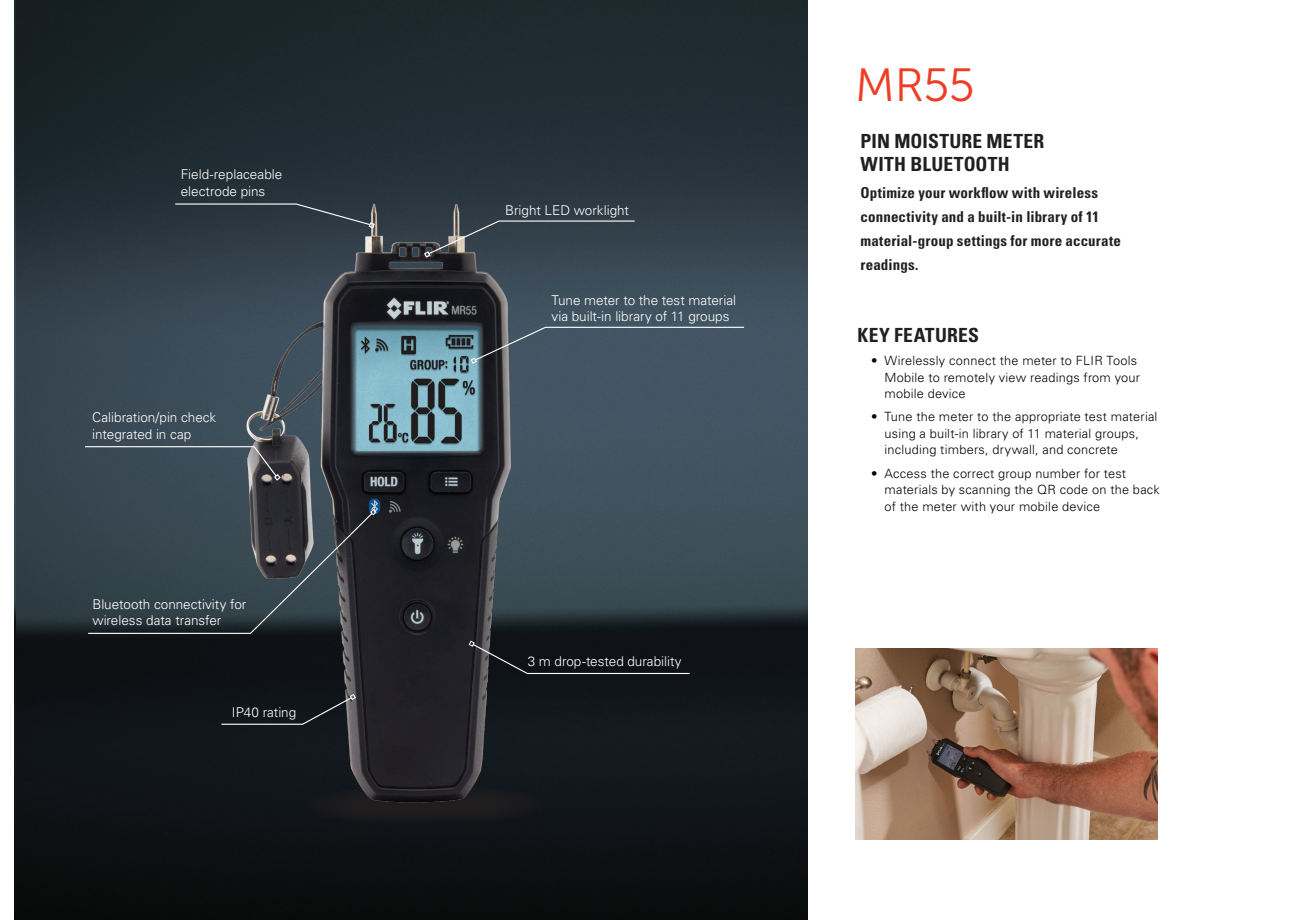
<style>
.page{position:relative;width:1290px;height:920px;background:#fff}
.page>*{position:absolute;margin:0;border:0;box-sizing:border-box;transform-origin:0 0}
.Spread_Headlines{font:46.5px "Museo Sans 300";color:#ef3c24}
.intro_text{font:19.5px/23.4px "Univers LTCYR 67 Bold Cond";letter-spacing:.015em;color:#231f20}
.intro_text-2{font:15px/24px "Univers LTCYR 67 Bold Cond";letter-spacing:.01em;color:#231f20}
.text{font:300 13.5px/16.5px "Univers LT Std";color:#fff}
.t1{font:300 12.75px/16.5px "Univers LT Std";letter-spacing:.015em;color:#040503}
</style>
<div class="page">
<img style="left:15px;top:0;width:793px;height:920px">
<img style="left:14px;top:0;width:1px;height:920px">
<img style="left:241px;top:140px;width:365px;height:725px">
<svg style="left:174px;top:203px;width:201px;height:26px;background:#354048"></svg>
<svg style="left:220px;top:693px;width:136px;height:32px;background:#1f2428"></svg>
<svg style="left:84px;top:446px;width:197px;height:35px;background:#46535c"></svg>
<svg style="left:87px;top:508px;width:290px;height:126px;background:#354047"></svg>
<svg style="left:468px;top:640px;width:223px;height:35px;background:#1b1e22"></svg>
<svg style="left:470px;top:326px;width:275px;height:39px;background:#485965"></svg>
<svg style="left:423px;top:220px;width:213px;height:38px;background:#3f4a53"></svg>
<img style="left:855px;top:649px;width:303px;height:191px">
<p class="text" style="left:181px;top:166px;width:103px">Field-replaceable electrode pins</p>
<p class="text" style="left:92px;top:409px;width:126px">Calibration/pin check integrated in cap</p>
<p class="text" style="left:92px;top:596px;width:156px">Bluetooth connectivity for wireless data transfer</p>
<p class="text" style="left:232px;top:704px;width:66px">IP40 rating</p>
<p class="text" style="left:505px;top:202px;width:126px">Bright LED worklight</p>
<p class="text" style="left:551px;top:292px;width:186px">Tune meter to the test material via built-in library of 11 groups</p>
<p class="text" style="left:528px;top:653px;width:155px">3 m drop-tested durability</p>
<p class="Spread_Headlines" style="left:855px;top:60px;width:121px">MR55</p>
<p class="intro_text" style="left:860px;top:129px;width:185px">PIN MOISTURE METER<br>WITH BLUETOOTH</p>
<p class="intro_text-2" style="left:860px;top:180px;width:262px">Optimize your workflow with wireless connectivity and a built-in library of 11 material-group settings for more accurate readings.</p>
<p class="intro_text" style="left:857px;top:323px;width:123px">KEY FEATURES</p>
<p class="t1" style="left:884px;top:352px;width:257px;text-indent:-14px">• Wirelessly connect the meter to FLIR Tools<br>Mobile to remotely view readings from your mobile device</p>
<p class="t1" style="left:884px;top:409px;width:274px;text-indent:-14px">• Tune the meter to the appropriate test material using a built-in library of 11 material groups, including timbers, drywall, and concrete</p>
<p class="t1" style="left:884px;top:465px;width:277px;text-indent:-14px">• Access the correct group number for test materials by scanning the QR code on the back of the meter with your mobile device</p>
</div>
